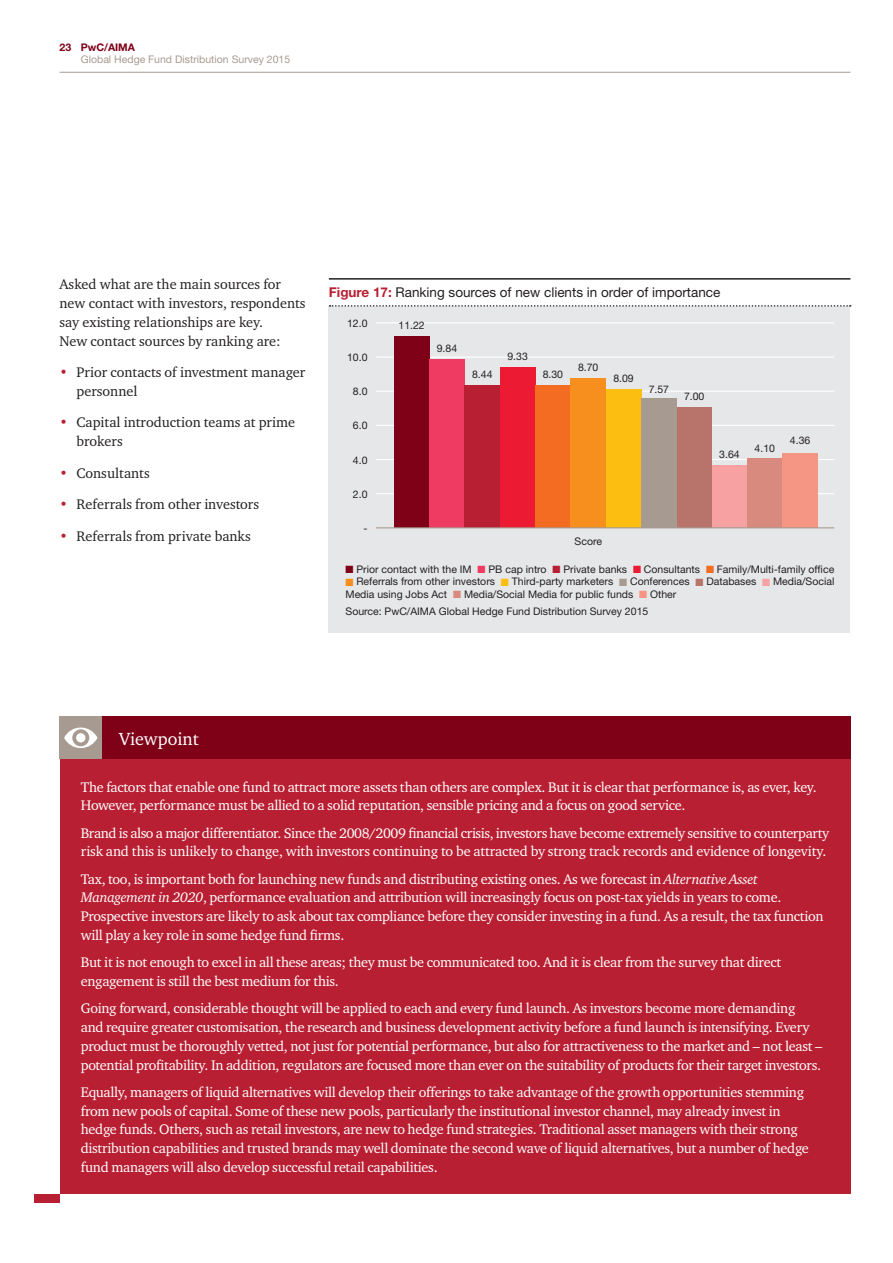
<style>
.page{position:relative;width:893px;height:1263px;background:#fff}
.page>*{position:absolute;margin:0;border:0;box-sizing:border-box;transform-origin:0 0}
.t1{font:18px "Charter ITC";color:#fff}
.t2{font:14.25px/18.8px "Charter ITC";letter-spacing:-.02em;color:#fff}
.t3{font:14.25px/18.8px "Charter ITC";color:#231f20}
.t4{font:13.5px "Helvetica Neue";color:#231f20}
.t5{font:10.5px/12.6px "Helvetica Neue";color:#231f20}
.t6{font:10.5px "Helvetica Neue";color:#a79b91}
.t7{font:700 10.5px "Helvetica Neue";color:#7f0118}
.s1{color:#b91f33}
.s2{font-weight:700;color:#b91f33}
.s3{color:#7f0118}
.s4{color:#ef3b62}
.s5{color:#ed1a33}
.s6{color:#f36c21}
.s7{color:#f68f1e}
.s8{color:#fdbe12}
.s9{color:#a79b91}
.s10{color:#b8746b}
.s11{color:#f7a1a2}
.s12{color:#d98a7f}
.s13{color:#f59684}
.s14{font-style:italic}
</style>
<div class="page">
<hr style="left:60px;top:72px;width:790px;height:1px;background:#a79b91">
<div style="left:60px;top:759px;width:790px;height:434px;background:#b91f33"></div>
<div style="left:102px;top:716px;width:748px;height:43px;background:#7f0118"></div>
<div style="left:60px;top:716px;width:42px;height:43px;background:#a79b91"></div>
<svg style="left:64px;top:727px;width:33px;height:21px"></svg>
<div style="left:34px;top:1194px;width:26px;height:8px;background:#b91f33"></div>
<div style="left:328px;top:306px;width:522px;height:327px;background:#e6e7e9"></div>
<hr style="left:329px;top:278px;width:521px;height:2px;background:#231f20">
<svg style="left:330px;top:305px;width:521px;height:2px"></svg>
<hr style="left:376px;top:322px;width:458px;height:1px;background:#fff">
<hr style="left:376px;top:356px;width:458px;height:2px;background:#fff">
<hr style="left:376px;top:391px;width:458px;height:1px;background:#fff">
<hr style="left:376px;top:425px;width:458px;height:1px;background:#fff">
<hr style="left:376px;top:459px;width:458px;height:1px;background:#fff">
<hr style="left:376px;top:493px;width:458px;height:1px;background:#fff">
<div style="left:394px;top:336px;width:35px;height:192px;background:#7f0118"></div>
<div style="left:429px;top:359px;width:36px;height:169px;background:#ef3b62"></div>
<div style="left:465px;top:385px;width:35px;height:143px;background:#b91f33"></div>
<div style="left:500px;top:368px;width:35px;height:160px;background:#ed1a33"></div>
<div style="left:535px;top:385px;width:36px;height:143px;background:#f36c21"></div>
<div style="left:677px;top:407px;width:35px;height:121px;background:#b8746b"></div>
<div style="left:571px;top:378px;width:35px;height:150px;background:#f68f1e"></div>
<div style="left:712px;top:466px;width:35px;height:62px;background:#f7a1a2"></div>
<div style="left:606px;top:389px;width:35px;height:139px;background:#fdbe12"></div>
<div style="left:747px;top:458px;width:35px;height:70px;background:#d98a7f"></div>
<div style="left:641px;top:399px;width:36px;height:129px;background:#a79b91"></div>
<div style="left:782px;top:453px;width:36px;height:75px;background:#f59684"></div>
<hr style="left:376px;top:527px;width:458px;height:1px;background:#a79b91">
<p class="t7" style="left:60px;top:41px;width:77px">23 PwC/AIMA</p>
<p class="t6" style="left:81px;top:53px;width:211px">Global Hedge Fund Distribution Survey 2015</p>
<p class="t3" style="left:60px;top:275px;width:248px">Asked what are the main sources for new contact with investors, respondents say existing relationships are key.<br>New contact sources by ranking are:</p>
<p class="t3" style="left:77px;top:363px;width:230px;text-indent:-17px"><span class="s1">•</span> Prior contacts of investment manager personnel</p>
<p class="t3" style="left:77px;top:413px;width:220px;text-indent:-17px"><span class="s1">•</span> Capital introduction teams at prime brokers</p>
<p class="t3" style="left:60px;top:463px;width:92px"><span class="s1">•</span> Consultants</p>
<p class="t3" style="left:60px;top:495px;width:201px"><span class="s1">•</span> Referrals from other investors</p>
<p class="t3" style="left:60px;top:526px;width:193px"><span class="s1">•</span> Referrals from private banks</p>
<p class="t4" style="left:329px;top:284px;width:393px"><span class="s2">Figure 17:</span> Ranking sources of new clients in order of importance</p>
<p class="t5" style="left:347px;top:317px;width:22px">12.0</p>
<p class="t5" style="left:347px;top:351px;width:22px">10.0</p>
<p class="t5" style="left:353px;top:385px;width:16px">8.0</p>
<p class="t5" style="left:353px;top:419px;width:16px">6.0</p>
<p class="t5" style="left:353px;top:453px;width:16px">4.0</p>
<p class="t5" style="left:353px;top:488px;width:16px">2.0</p>
<p class="t5" style="left:399px;top:319px;width:28px">11.22</p>
<p class="t5" style="left:437px;top:342px;width:22px">9.84</p>
<p class="t5" style="left:507px;top:350px;width:22px">9.33</p>
<p class="t5" style="left:578px;top:361px;width:22px">8.70</p>
<p class="t5" style="left:472px;top:367px;width:22px">8.44</p>
<p class="t5" style="left:543px;top:367px;width:22px">8.30</p>
<p class="t5" style="left:613px;top:372px;width:22px">8.09</p>
<p class="t5" style="left:649px;top:383px;width:22px">7.57</p>
<p class="t5" style="left:684px;top:390px;width:22px">7.00</p>
<p class="t5" style="left:719px;top:448px;width:22px">3.64</p>
<p class="t5" style="left:363px;top:522px;width:6px">-</p>
<p class="t5" style="left:575px;top:535px;width:29px">Score</p>
<p class="t5" style="left:755px;top:442px;width:22px">4.10</p>
<p class="t5" style="left:790px;top:434px;width:22px">4.36</p>
<p class="t5" style="left:345px;top:562px;width:490px"><span class="s3">■</span> Prior contact with the IM <span class="s4">■</span> PB cap intro <span class="s1">■</span> Private banks <span class="s5">■</span> Consultants <span class="s6">■</span> Family/Multi-family office</p>
<p class="t5" style="left:345px;top:575px;width:490px"><span class="s7">■</span> Referrals from other investors <span class="s8">■</span> Third-party marketers <span class="s9">■</span> Conferences <span class="s10">■</span> Databases <span class="s11">■</span> Media/Social<br>Media using Jobs Act <span class="s12">■</span> Media/Social Media for public funds <span class="s13">■</span> Other</p>
<p class="t5" style="left:345px;top:605px;width:304px">Source: PwC/AIMA Global Hedge Fund Distribution Survey 2015</p>
<p class="t1" style="left:119px;top:727px;width:81px">Viewpoint</p>
<p class="t2" style="left:81px;top:777px;width:737px">The factors that enable one fund to attract more assets than others are complex. But it is clear that performance is, as ever, key.<br>However, performance must be allied to a solid reputation, sensible pricing and a focus on good service.</p>
<p class="t2" style="left:81px;top:823px;width:750px">Brand is also a major differentiator. Since the 2008/2009 financial crisis, investors have become extremely sensitive to counterparty risk and this is unlikely to change, with investors continuing to be attracted by strong track records and evidence of longevity.</p>
<p class="t2" style="left:81px;top:869px;width:744px">Tax, too, is important both for launching new funds and distributing existing ones. As we forecast in <span class="s14">Alternative Asset Management in 2020</span>, performance evaluation and attribution will increasingly focus on post-tax yields in years to come.<br>Prospective investors are likely to ask about tax compliance before they consider investing in a fund. As a result, the tax function will play a key role in some hedge fund firms.</p>
<p class="t2" style="left:81px;top:953px;width:702px">But it is not enough to excel in all these areas; they must be communicated too. And it is clear from the survey that direct engagement is still the best medium for this.</p>
<p class="t2" style="left:81px;top:999px;width:743px">Going forward, considerable thought will be applied to each and every fund launch. As investors become more demanding<br>and require greater customisation, the research and business development activity before a fund launch is intensifying. Every product must be thoroughly vetted, not just for potential performance, but also for attractiveness to the market and – not least – potential profitability. In addition, regulators are focused more than ever on the suitability of products for their target investors.</p>
<p class="t2" style="left:81px;top:1082px;width:730px">Equally, managers of liquid alternatives will develop their offerings to take advantage of the growth opportunities stemming from new pools of capital. Some of these new pools, particularly the institutional investor channel, may already invest in hedge funds. Others, such as retail investors, are new to hedge fund strategies. Traditional asset managers with their strong distribution capabilities and trusted brands may well dominate the second wave of liquid alternatives, but a number of hedge fund managers will also develop successful retail capabilities.</p>
</div>
